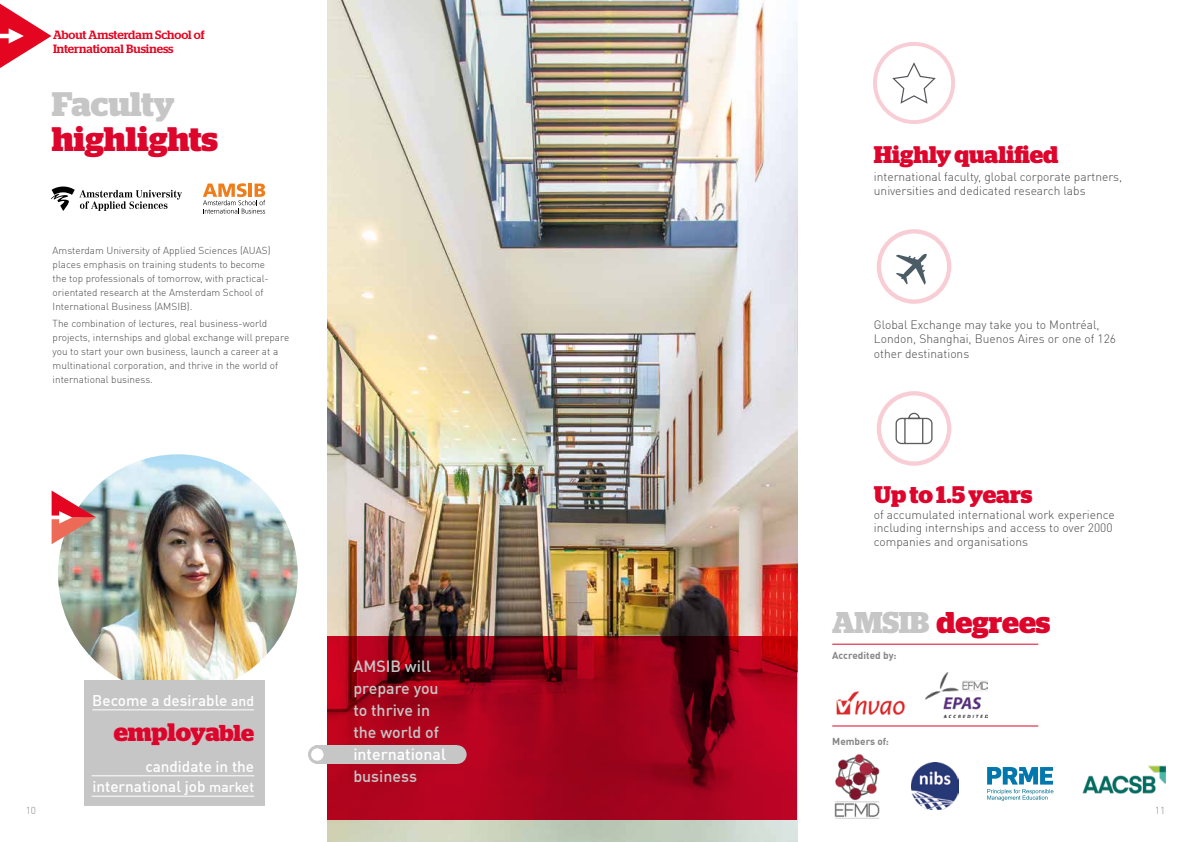
<style>
.page{position:relative;width:1191px;height:842px;background:#fff}
.page>*{position:absolute;margin:0;border:0;box-sizing:border-box;transform-origin:0 0}
.t1{font:700 34px "Stag";color:#dd052b}
.t2{font:700 34px "Stag";letter-spacing:-.005em;color:#c6c6c6}
.t3{font:700 30px "Stag";letter-spacing:-.01em;color:#dd052b}
.t4{font:700 25.3px "Stag";letter-spacing:-.01em;color:#dd052b}
.t5{font:700 24px "Stag";color:#dd052b}
.t6{font:500 16px/22px "DIN Offc";color:#c6c6c6}
.t7{font:500 16px "DIN Offc";color:#fff}
.t8{font:500 15.3px/20.4px "DIN Offc";color:#fff;text-align:right}
.t9{font:300 12px/14.5px "DIN Offc";color:#4a4a49}
.t10{font:500 12px/14.4px "Stag";color:#e40521}
.t11{font:300 10px/14px "DIN Offc";color:#4a4a49}
.t12{font:700 10px "DIN Offc";color:#878787}
.t13{font:300 10px "DIN Offc";color:#878787}
.s1{font-size:13.9px}
.s2{font-size:23px}
.s3{color:#c6c6c6}
</style>
<div class="page">
<svg style="left:0;top:3px;width:51px;height:65px"></svg>
<img style="left:327px;top:0;width:470px;height:842px">
<svg style="left:327px;top:636px;width:470px;height:184px;background:#9c021a"></svg>
<div style="left:448px;top:745px;width:18px;height:19px;background:#c6c6c6;border-radius:50%"></div>
<div style="left:308px;top:745px;width:18px;height:19px;background:#c6c6c6;border-radius:50%"></div>
<div style="left:315px;top:745px;width:142px;height:19px;background:#c6c6c6"></div>
<div style="left:311px;top:748px;width:12px;height:13px;background:#fff;border-radius:50%"></div>
<svg style="left:203px;top:183px;width:62px;height:31px"></svg>
<div style="left:876px;top:391px;width:75px;height:75px;border:4px solid #dd052b;border-radius:50%"></div>
<svg style="left:895px;top:412px;width:38px;height:33px"></svg>
<div style="left:873px;top:42px;width:82px;height:82px;border:4px solid #dd052b;border-radius:50%"></div>
<svg style="left:892px;top:62px;width:44px;height:42px"></svg>
<div style="left:876px;top:229px;width:75px;height:75px;border:4px solid #dd052b;border-radius:50%"></div>
<svg style="left:896px;top:253px;width:31px;height:32px"></svg>
<hr style="left:832px;top:726px;width:206px;height:1px;background:#dd052b">
<hr style="left:832px;top:644px;width:206px;height:1px;background:#dd052b">
<img style="left:836px;top:691px;width:69px;height:23px">
<img style="left:925px;top:673px;width:62px;height:44px">
<img style="left:834px;top:754px;width:46px;height:65px">
<img style="left:912px;top:763px;width:46px;height:47px">
<img style="left:1082px;top:765px;width:84px;height:29px">
<svg style="left:987px;top:767px;width:66px;height:34px"></svg>
<img style="left:58px;top:454px;width:240px;height:240px;border-radius:119px">
<svg style="left:52px;top:491px;width:44px;height:53px"></svg>
<div style="left:84px;top:680px;width:181px;height:126px;background:#c6c6c6"></div>
<hr style="left:92px;top:775px;width:162px;height:1px;background:#fff">
<hr style="left:92px;top:796px;width:162px;height:1px;background:#fff">
<hr style="left:92px;top:709px;width:162px;height:1px;background:#fff">
<svg style="left:51px;top:187px;width:131px;height:24px"></svg>
<p class="t10" style="left:53px;top:27px;width:153px">About Amsterdam School of<br>International Business</p>
<h1 class="t2" style="left:52px;top:84px;width:124px">Faculty</h1>
<h1 class="t1" style="left:52px;top:119px;width:168px">highlights</h1>
<p class="t11" style="left:53px;top:243px;width:219px">Amsterdam University of Applied Sciences (AUAS) places emphasis on training students to become the top professionals of tomorrow, with practical&shy;orientated research at the Amsterdam School of International Business (AMSIB).</p>
<p class="t11" style="left:53px;top:316px;width:238px">The combination of lectures, real business-world projects, internships and global exchange will prepare you to start your own business, launch a career at a multinational corporation, and thrive in the world of international business.</p>
<h3 class="t8" style="left:92px;top:690px;width:163px">Become a desirable <span class="s1">and</span></h3>
<h3 class="t4" style="left:114px;top:717px;width:142px">employa<span class="s2">ble</span></h3>
<h3 class="t8" style="left:92px;top:756px;width:163px">candidate in the international job <span class="s1">market</span></h3>
<h3 class="t6" style="left:353px;top:654px;width:87px">AMSIB will prepare you to thrive in the world of</h3>
<h3 class="t7" style="left:353px;top:744px;width:94px">international</h3>
<h3 class="t6" style="left:353px;top:764px;width:65px">business</h3>
<h3 class="t5" style="left:874px;top:140px;width:186px">Highly qualified</h3>
<p class="t9" style="left:874px;top:169px;width:250px">international faculty, global corporate partners, universities and dedicated research labs</p>
<p class="t9" style="left:874px;top:317px;width:244px">Global Exchange may take you to Montréal,<br>London, Shanghai, Buenos Aires or one of 126 other destinations</p>
<h3 class="t5" style="left:874px;top:481px;width:160px">Up to 1.5 years</h3>
<p class="t9" style="left:874px;top:508px;width:242px;line-height:13.2px">of accumulated international work experience including internships and access to over 2000 companies and organisations</p>
<h2 class="t3" style="left:832px;top:605px;width:220px"><span class="s3">AMSIB</span> degrees</h2>
<p class="t12" style="left:832px;top:649px;width:66px">Accredited by:</p>
<p class="t12" style="left:832px;top:735px;width:58px">Members of:</p>
<p class="t13" style="left:26px;top:804px;width:12px">10</p>
<p class="t13" style="left:1155px;top:804px;width:12px">11</p>
</div>
